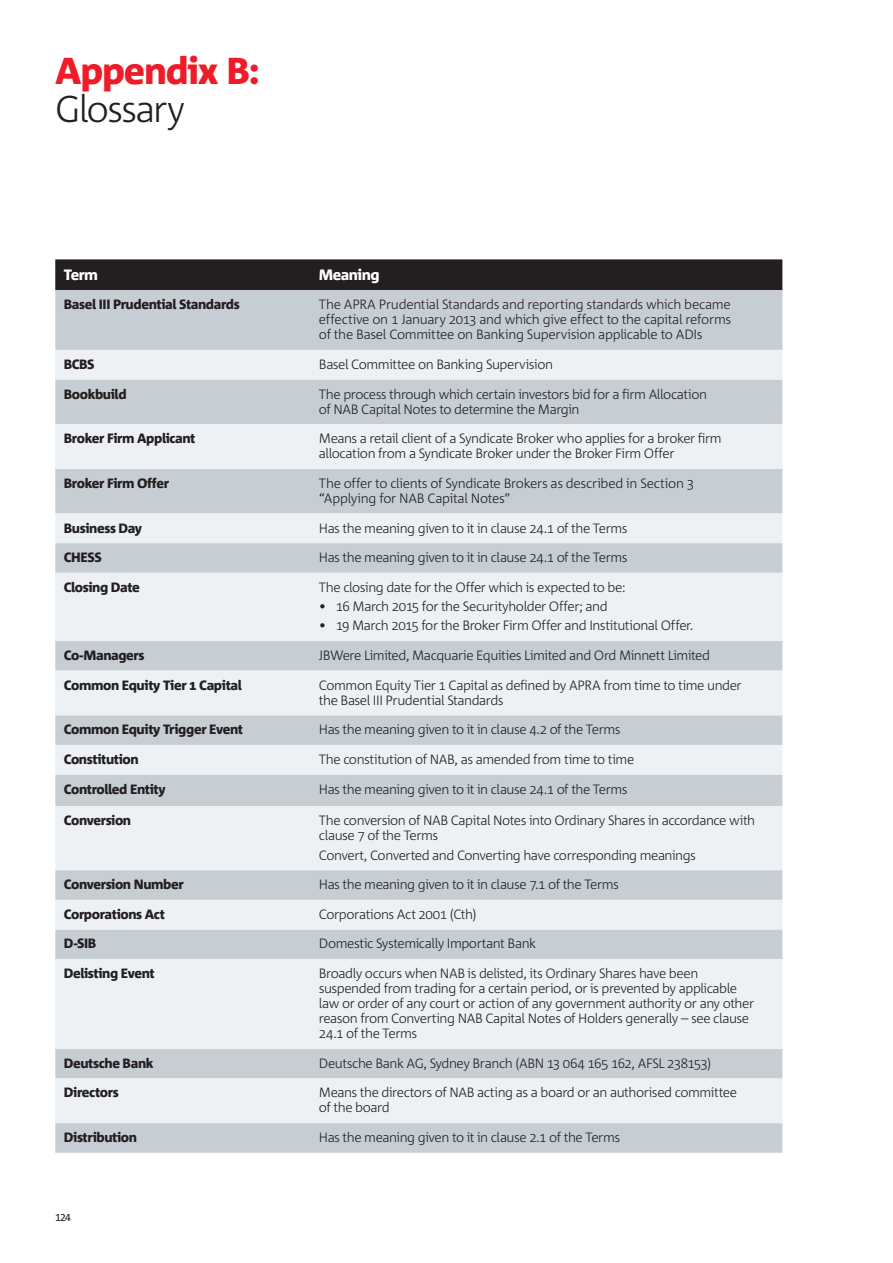
<style>
.page{position:relative;width:893px;height:1263px;background:#fff}
.page>*{position:absolute;margin:0;border:0;box-sizing:border-box;transform-origin:0 0}
.t1{font:800 37.5px "Corpid";letter-spacing:-.035em;color:#ee1c28}
.t2{font:300 37.5px "Corpid";letter-spacing:-.055em;color:#231f20}
.t3{font:800 15px "Corpid";letter-spacing:-.035em;color:#fff}
.t4{font:300 13.5px/15px "Corpid";letter-spacing:-.035em;color:#231f20}
.t5{font:800 13.5px "Corpid";letter-spacing:-.03em;color:#231f20}
.t6{font:10.5px "Corpid Caps";color:#231f20}
</style>
<div class="page">
<div style="left:55px;top:259px;width:727px;height:31px;background:#231f20"></div>
<div style="left:55px;top:290px;width:727px;height:863px;background:#c6ced4"></div>
<svg style="left:55px;top:350px;width:727px;height:579px;background:#dde2e6"></svg>
<svg style="left:55px;top:959px;width:727px;height:164px;background:#e6eaed"></svg>
<h1 class="t1" style="left:55px;top:51px;width:206px">Appendix B:</h1>
<h1 class="t2" style="left:55px;top:88px;width:131px">Glossary</h1>
<p class="t3" style="left:64px;top:266px;width:36px">Term</p>
<p class="t3" style="left:319px;top:266px;width:62px">Meaning</p>
<p class="t5" style="left:64px;top:297px;width:178px">Basel III Prudential Standards</p>
<p class="t4" style="left:319px;top:297px;width:414px;text-align:justify">The APRA Prudential Standards and reporting standards which became effective on 1 January 2013 and which give effect to the capital reforms of the Basel Committee on Banking Supervision applicable to ADIs</p>
<p class="t5" style="left:64px;top:357px;width:32px">BCBS</p>
<p class="t4" style="left:319px;top:357px;width:236px">Basel Committee on Banking Supervision</p>
<p class="t5" style="left:64px;top:386px;width:64px">Bookbuild</p>
<p class="t4" style="left:319px;top:386px;width:390px">The process through which certain investors bid for a firm Allocation of NAB Capital Notes to determine the Margin</p>
<p class="t5" style="left:64px;top:431px;width:133px">Broker Firm Applicant</p>
<p class="t4" style="left:319px;top:431px;width:404px">Means a retail client of a Syndicate Broker who applies for a broker firm allocation from a Syndicate Broker under the Broker Firm Offer</p>
<p class="t5" style="left:64px;top:476px;width:107px">Broker Firm Offer</p>
<p class="t4" style="left:319px;top:476px;width:377px">The offer to clients of Syndicate Brokers as described in Section 3 “Applying for NAB Capital Notes”</p>
<p class="t5" style="left:64px;top:520px;width:80px">Business Day</p>
<p class="t4" style="left:319px;top:520px;width:310px">Has the meaning given to it in clause 24.1 of the Terms</p>
<p class="t5" style="left:64px;top:550px;width:39px">CHESS</p>
<p class="t4" style="left:319px;top:550px;width:310px">Has the meaning given to it in clause 24.1 of the Terms</p>
<p class="t5" style="left:64px;top:580px;width:78px">Closing Date</p>
<p class="t4" style="left:319px;top:580px;width:308px">The closing date for the Offer which is expected to be:</p>
<p class="t4" style="left:319px;top:599px;width:290px">• 16 March 2015 for the Securityholder Offer; and</p>
<p class="t4" style="left:319px;top:618px;width:376px">• 19 March 2015 for the Broker Firm Offer and Institutional Offer.</p>
<p class="t5" style="left:64px;top:648px;width:82px">Co-Managers</p>
<p class="t4" style="left:319px;top:648px;width:393px">JBWere Limited, Macquarie Equities Limited and Ord Minnett Limited</p>
<p class="t5" style="left:64px;top:677px;width:180px">Common Equity Tier 1 Capital</p>
<p class="t4" style="left:319px;top:677px;width:424px">Common Equity Tier 1 Capital as defined by APRA from time to time under the Basel III Prudential Standards</p>
<p class="t5" style="left:64px;top:722px;width:181px">Common Equity Trigger Event</p>
<p class="t4" style="left:319px;top:722px;width:303px">Has the meaning given to it in clause 4.2 of the Terms</p>
<p class="t5" style="left:64px;top:752px;width:77px">Constitution</p>
<p class="t4" style="left:319px;top:752px;width:317px">The constitution of NAB, as amended from time to time</p>
<p class="t5" style="left:64px;top:781px;width:103px">Controlled Entity</p>
<p class="t4" style="left:319px;top:781px;width:310px">Has the meaning given to it in clause 24.1 of the Terms</p>
<p class="t5" style="left:64px;top:813px;width:69px">Conversion</p>
<p class="t4" style="left:319px;top:813px;width:438px">The conversion of NAB Capital Notes into Ordinary Shares in accordance with clause 7 of the Terms</p>
<p class="t4" style="left:319px;top:847px;width:378px">Convert, Converted and Converting have corresponding meanings</p>
<p class="t5" style="left:64px;top:877px;width:122px">Conversion Number</p>
<p class="t4" style="left:319px;top:877px;width:302px">Has the meaning given to it in clause 7.1 of the Terms</p>
<p class="t5" style="left:64px;top:907px;width:103px">Corporations Act</p>
<p class="t4" style="left:319px;top:907px;width:159px">Corporations Act 2001 (Cth)</p>
<p class="t5" style="left:64px;top:936px;width:34px">D-SIB</p>
<p class="t4" style="left:319px;top:936px;width:219px">Domestic Systemically Important Bank</p>
<p class="t5" style="left:64px;top:966px;width:93px">Delisting Event</p>
<p class="t4" style="left:319px;top:966px;width:437px">Broadly occurs when NAB is delisted, its Ordinary Shares have been suspended from trading for a certain period, or is prevented by applicable law or order of any court or action of any government authority or any other reason from Converting NAB Capital Notes of Holders generally – see clause 24.1 of the Terms</p>
<p class="t5" style="left:64px;top:1055px;width:91px">Deutsche Bank</p>
<p class="t4" style="left:319px;top:1056px;width:394px">Deutsche Bank AG, Sydney Branch (ABN 13 064 165 162, AFSL 238153)</p>
<p class="t5" style="left:64px;top:1085px;width:56px">Directors</p>
<p class="t4" style="left:319px;top:1085px;width:420px">Means the directors of NAB acting as a board or an authorised committee of the board</p>
<p class="t5" style="left:64px;top:1130px;width:75px">Distribution</p>
<p class="t4" style="left:319px;top:1130px;width:303px">Has the meaning given to it in clause 2.1 of the Terms</p>
<p class="t6" style="left:55px;top:1212px;width:17px">124</p>
</div>
